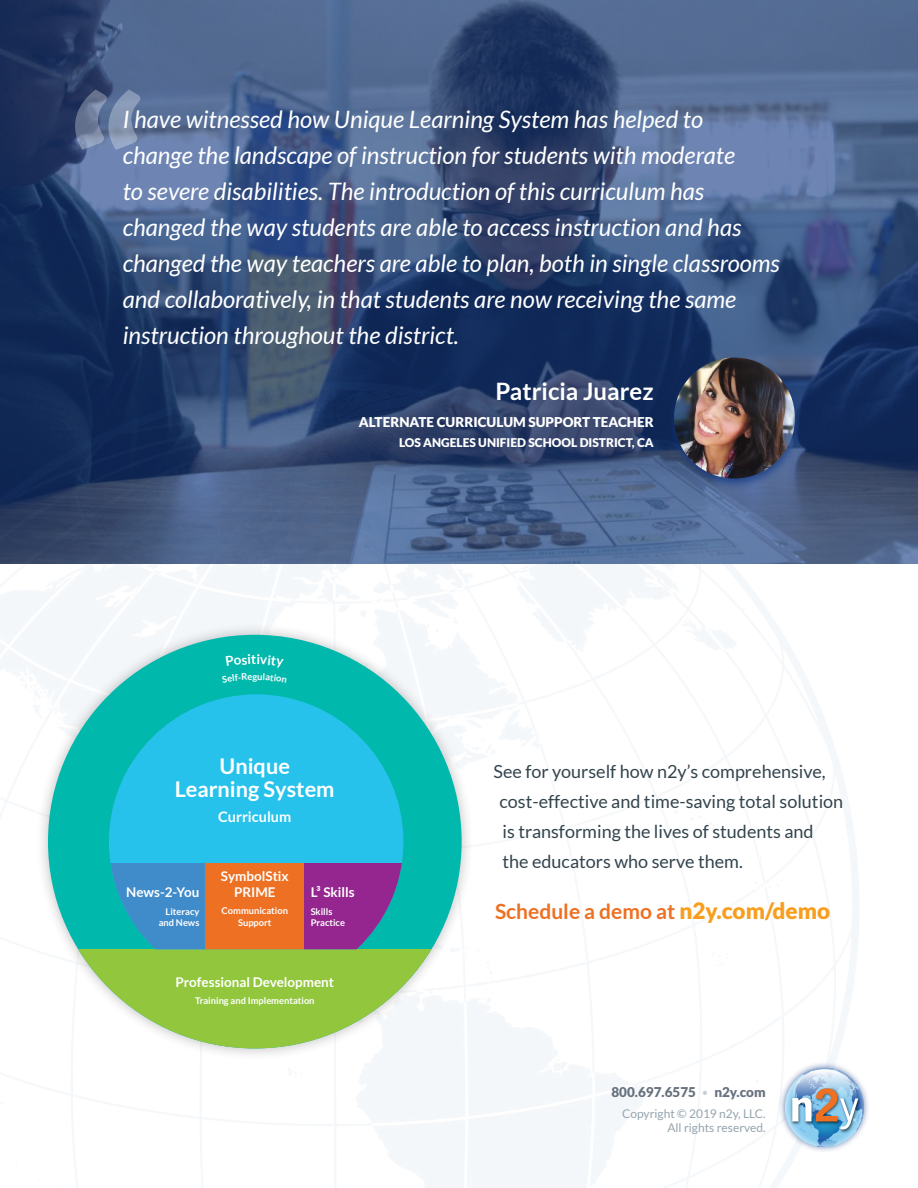
<style>
.page{position:relative;width:918px;height:1188px;background:#fff}
.page>*{position:absolute;margin:0;border:0;box-sizing:border-box;transform-origin:0 0}
.quote{font:italic 24px/36px "Lato";color:#fff}
.quote_attribution{font:700 24px "Lato";color:#fff}
.t1{font:700 21.75px/22.8px "Lato";color:#fff;text-align:center}
.CTA_links{font:700 21px "Lato";color:#ed7023}
.body_copy_large{font:18px/30px "Lato";color:#33444d}
.t2{font:700 14.55px "Lato";color:#fff}
.t3{font:700 13.5px/16.2px "Lato";color:#fff;text-align:center}
.quote_title{font:900 13.5px "Lato";color:#fff}
.copyright{font:900 13.5px "Lato";color:#68727e}
.copyright-2{font:12px "Lato";color:#94a4ae}
.quote_organization{font:900 12px "Lato";color:#fff}
.t4{font:700 9.3px/11.1px "Lato";color:#fff;text-align:right}
.s1{font-weight:900;font-size:22.5px;color:#f89e1c}
.s2{font-weight:300;color:#c1ccd3}
</style>
<div class="page">
<img style="left:0;top:0;width:918px;height:564px">
<img style="left:0;top:362px;width:880px;height:826px">
<div style="left:778px;top:1061px;width:93px;height:93px;background:#103682;opacity:.6"></div>
<img style="left:789px;top:1086px;width:3px;height:48px">
<img style="left:792px;top:1068px;width:72px;height:79px">
<svg style="left:75px;top:89px;width:65px;height:61px;background:#6b7d9e"></svg>
<div style="left:666px;top:354px;width:137px;height:137px;background:#103682;opacity:.75"></div>
<img style="left:674px;top:358px;width:121px;height:120px;border-radius:60px">
<div style="left:36px;top:622px;width:438px;height:439px;background:#231f20;opacity:.3"></div>
<div style="left:48px;top:635px;width:414px;height:413px;background:#00b8ac;border-radius:50%"></div>
<svg style="left:48px;top:949px;width:414px;height:99px;fill:#92c73d"></svg>
<svg style="left:109px;top:694px;width:294px;height:169px;fill:#27c2eb"></svg>
<svg style="left:110px;top:863px;width:95px;height:86px;fill:#408bca"></svg>
<div style="left:205px;top:863px;width:99px;height:86px;background:#ed7023"></div>
<svg style="left:304px;top:863px;width:98px;height:86px;fill:#95268f"></svg>
<p class="quote" style="left:123px;top:102px;width:659px">I have witnessed how Unique Learning System has helped to<br>change the landscape of instruction for students with moderate<br>to severe disabilities. The introduction of this curriculum has changed the way students are able to access instruction and has changed the way teachers are able to plan, both in single classrooms and collaboratively, in that students are now receiving the same instruction throughout the district.</p>
<p class="quote_attribution" style="left:495px;top:378px;width:160px">Patricia Juarez</p>
<p class="quote_title" style="left:359px;top:414px;width:296px">ALTERNATE CURRICULUM SUPPORT TEACHER</p>
<p class="quote_organization" style="left:399px;top:436px;width:256px">LOS ANGELES UNIFIED SCHOOL DISTRICT, CA</p>
<p class="t1" style="left:175px;top:754px;width:161px">Unique<br>Learning System</p>
<p class="t2" style="left:218px;top:809px;width:75px">Curriculum</p>
<p class="t3" style="left:126px;top:884px;width:75px">News-2-You</p>
<p class="t4" style="left:159px;top:906px;width:42px">Literacy and News</p>
<p class="t3" style="left:221px;top:868px;width:69px">SymbolStix<br>PRIME</p>
<p class="t4" style="left:222px;top:905px;width:68px;text-align:center">Communication<br>Support</p>
<p class="t3" style="left:311px;top:884px;width:46px">L³ Skills</p>
<p class="t4" style="left:311px;top:906px;width:36px;text-align:left">Skills<br>Practice</p>
<p class="t3" style="left:175px;top:974px;width:160px">Professional Development</p>
<p class="t4" style="left:195px;top:995px;width:121px">Training and Implementation</p>
<p class="body_copy_large" style="left:500px;top:757px;width:345px;text-indent:-6px">See for yourself how n2y’s comprehensive, cost-effective and time-saving total solution is transforming the lives of students and<br>the educators who serve them.</p>
<p class="CTA_links" style="left:495px;top:900px;width:337px">Schedule a demo at <span class="s1">n2y.com/demo</span></p>
<p class="copyright" style="left:611px;top:1084px;width:156px">800.697.6575 <span class="s2">•</span> n2y.com</p>
<p class="copyright-2" style="left:622px;top:1107px;width:145px">Copyright © 2019 n2y, LLC.</p>
<p class="copyright-2" style="left:667px;top:1121px;width:100px">All rights reserved.</p>
</div>
